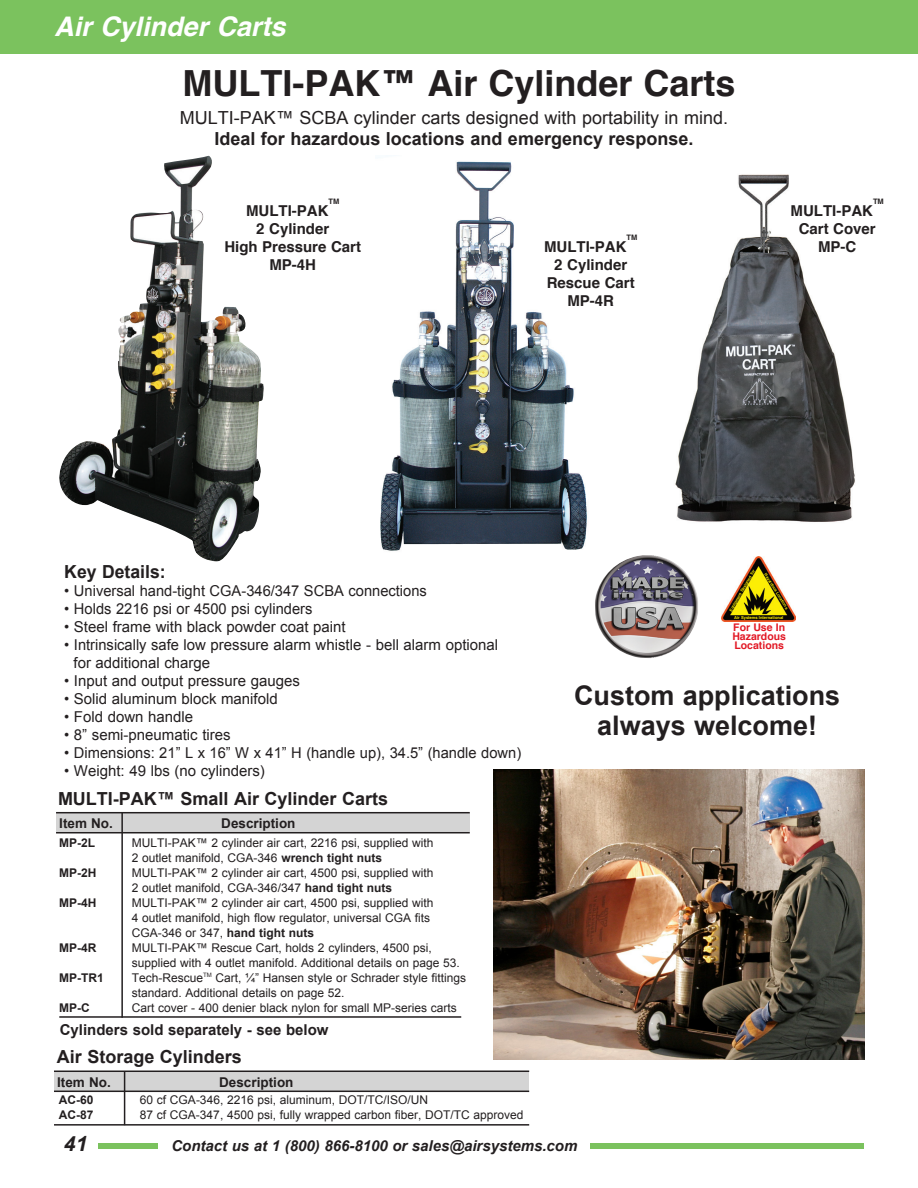
<style>
.page{position:relative;width:918px;height:1188px;background:#fff}
.page>*{position:absolute;margin:0;border:0;box-sizing:border-box;transform-origin:0 0}
.t1{font:700 36px "Helvetica";color:#231f20}
.t2{font:700 27px/30px "Arial";color:#231f20;text-align:center}
.t3{font:italic 700 27px "Helvetica";color:#fff}
.t4{font:italic 700 21px "Arial";color:#231f20}
.t5{font:700 18px "Arial";color:#231f20}
.t6{font:18px "Arial";color:#231f20}
.t7{font:15px "Arial";color:#231f20}
.t8{font:700 15px "Helvetica";color:#231f20}
.t9{font:italic 700 15px "Arial";color:#231f20}
.t10{font:700 15px "Arial";color:#231f20}
.t11{font:700 13.5px "Arial";color:#231f20}
.t12{font:12px "Arial";color:#231f20}
.t13{font:700 12px "Arial";color:#231f20}
.t14{font:700 10.5px/9px "Helvetica";color:#e21926;text-align:justify}
.t15{font:700 7.5px "Helvetica";color:#231f20}
.t16{font:700 4.05px "Helvetica";color:#fff101}
.s1{font-weight:700}
</style>
<div class="page">
<img style="left:380px;top:161px;width:207px;height:390px">
<div style="left:56px;top:814px;width:414px;height:18px;background:#d4d4d4"></div>
<img style="left:59px;top:156px;width:205px;height:406px">
<hr style="left:56px;top:812px;width:414px;height:1px;background:#231f20">
<hr style="left:56px;top:832px;width:414px;height:1px;background:#231f20">
<hr style="left:121px;top:813px;width:2px;height:205px;background:#231f20">
<div style="left:0;top:0;width:918px;height:54px;background:#7bc25e"></div>
<div style="left:58px;top:1143px;width:806px;height:6px;background:#7bc25e"></div>
<div style="left:54px;top:1134px;width:43px;height:23px;background:#fff"></div>
<div style="left:159px;top:1134px;width:431px;height:24px;background:#fff"></div>
<img style="left:722px;top:557px;width:74px;height:65px">
<img style="left:595px;top:555px;width:103px;height:103px">
<div style="left:55px;top:1072px;width:474px;height:19px;background:#d4d4d4"></div>
<hr style="left:54px;top:1071px;width:475px;height:1px;background:#231f20">
<hr style="left:54px;top:1091px;width:475px;height:1px;background:#231f20">
<hr style="left:124px;top:1071px;width:1px;height:54px;background:#231f20">
<hr style="left:54px;top:1124px;width:475px;height:2px;background:#231f20">
<img style="left:675px;top:174px;width:180px;height:348px">
<hr style="left:59px;top:1016px;width:402px;height:2px;background:#231f20">
<img style="left:493px;top:770px;width:371px;height:289px">
<p class="t3" style="left:54px;top:5px;width:233px">Air Cylinder Carts</p>
<p class="t1" style="left:182px;top:55px;width:555px">MULTI-PAK™ Air Cylinder Carts</p>
<p class="t6" style="left:180px;top:106px;width:550px">MULTI-PAK™ SCBA cylinder carts designed with portability in mind.</p>
<p class="t5" style="left:214px;top:127px;width:481px">Ideal for hazardous locations and emergency response.</p>
<p class="t15" style="left:329px;top:195px;width:12px">TM</p>
<p class="t8" style="left:256px;top:217px;width:74px">2 Cylinder</p>
<p class="t8" style="left:224px;top:235px;width:138px">High Pressure Cart</p>
<p class="t8" style="left:269px;top:253px;width:48px">MP-4H</p>
<p class="t8" style="left:246px;top:199px;width:84px">MULTI-PAK</p>
<p class="t15" style="left:627px;top:231px;width:12px">TM</p>
<p class="t8" style="left:554px;top:253px;width:74px">2 Cylinder</p>
<p class="t8" style="left:547px;top:271px;width:89px">Rescue Cart</p>
<p class="t8" style="left:567px;top:289px;width:48px">MP-4R</p>
<p class="t8" style="left:544px;top:235px;width:84px">MULTI-PAK</p>
<p class="t15" style="left:873px;top:195px;width:12px">TM</p>
<p class="t8" style="left:799px;top:217px;width:79px">Cart Cover</p>
<p class="t8" style="left:818px;top:235px;width:40px">MP-C</p>
<p class="t8" style="left:791px;top:199px;width:84px">MULTI-PAK</p>
<p class="t5" style="left:64px;top:559px;width:103px">Key Details:</p>
<p class="t7" style="left:64px;top:580px;width:364px">• Universal hand-tight CGA-346/347 SCBA connections</p>
<p class="t7" style="left:64px;top:598px;width:250px">• Holds 2216 psi or 4500 psi cylinders</p>
<p class="t7" style="left:64px;top:616px;width:283px">• Steel frame with black powder coat paint</p>
<p class="t7" style="left:64px;top:634px;width:435px">• Intrinsically safe low pressure alarm whistle - bell alarm optional</p>
<p class="t7" style="left:74px;top:652px;width:138px">for additional charge</p>
<p class="t7" style="left:64px;top:670px;width:237px">• Input and output pressure gauges</p>
<p class="t7" style="left:64px;top:688px;width:215px">• Solid aluminum block manifold</p>
<p class="t7" style="left:64px;top:706px;width:130px">• Fold down handle</p>
<p class="t7" style="left:64px;top:724px;width:168px">• 8” semi-pneumatic tires</p>
<p class="t7" style="left:64px;top:742px;width:458px">• Dimensions: 21” L x 16” W x 41” H (handle up), 34.5” (handle down)</p>
<p class="t7" style="left:64px;top:760px;width:202px">• Weight: 49 lbs (no cylinders)</p>
<p class="t5" style="left:58px;top:787px;width:332px">MULTI-PAK™ Small Air Cylinder Carts</p>
<p class="t13" style="left:59px;top:835px;width:37px">MP-2L</p>
<p class="t12" style="left:132px;top:835px;width:303px">MULTI-PAK™ 2 cylinder air cart, 2216 psi, supplied with</p>
<p class="t12" style="left:132px;top:850px;width:252px">2 outlet manifold, CGA-346 <span class="s1">wrench tight nuts</span></p>
<p class="t13" style="left:59px;top:865px;width:39px">MP-2H</p>
<p class="t12" style="left:132px;top:865px;width:303px">MULTI-PAK™ 2 cylinder air cart, 4500 psi, supplied with</p>
<p class="t12" style="left:132px;top:880px;width:262px">2 outlet manifold, CGA-346/347 <span class="s1">hand tight nuts</span></p>
<p class="t13" style="left:59px;top:895px;width:39px">MP-4H</p>
<p class="t12" style="left:132px;top:895px;width:303px">MULTI-PAK™ 2 cylinder air cart, 4500 psi, supplied with</p>
<p class="t12" style="left:132px;top:910px;width:300px">4 outlet manifold, high flow regulator, universal CGA fits</p>
<p class="t12" style="left:132px;top:925px;width:184px">CGA-346 or 347, <span class="s1">hand tight nuts</span></p>
<p class="t13" style="left:59px;top:940px;width:39px">MP-4R</p>
<p class="t12" style="left:132px;top:940px;width:301px">MULTI-PAK™ Rescue Cart, holds 2 cylinders, 4500 psi,</p>
<p class="t12" style="left:132px;top:955px;width:329px">supplied with 4 outlet manifold. Additional details on page 53.</p>
<p class="t13" style="left:59px;top:970px;width:46px">MP-TR1</p>
<p class="t12" style="left:132px;top:970px;width:336px">Tech-Rescue<sup>TM</sup> Cart, ¼” Hansen style or Schrader style fittings</p>
<p class="t12" style="left:132px;top:985px;width:214px">standard. Additional details on page 52.</p>
<p class="t13" style="left:59px;top:1000px;width:32px">MP-C</p>
<p class="t12" style="left:132px;top:1000px;width:326px">Cart cover - 400 denier black nylon for small MP-series carts</p>
<p class="t11" style="left:59px;top:815px;width:55px">Item No.</p>
<p class="t11" style="left:221px;top:815px;width:76px">Description</p>
<p class="t10" style="left:60px;top:1019px;width:270px">Cylinders sold separately - see below</p>
<p class="t5" style="left:57px;top:1045px;width:187px">Air Storage Cylinders</p>
<p class="t11" style="left:57px;top:1073px;width:55px">Item No.</p>
<p class="t11" style="left:219px;top:1073px;width:76px">Description</p>
<p class="t13" style="left:59px;top:1092px;width:36px">AC-60</p>
<p class="t12" style="left:140px;top:1092px;width:290px">60 cf CGA-346, 2216 psi, aluminum, DOT/TC/ISO/UN</p>
<p class="t13" style="left:59px;top:1107px;width:36px">AC-87</p>
<p class="t12" style="left:140px;top:1107px;width:385px">87 cf CGA-347, 4500 psi, fully wrapped carbon fiber, DOT/TC approved</p>
<p class="t16" style="left:728px;top:609px;width:49px;rotate:-60deg">E quipment D esigned for</p>
<p class="t16" style="left:768px;top:572px;width:43px;rotate:58deg">H azardous Locations</p>
<p class="t16" style="left:734px;top:615px;width:51px">Air Systems International</p>
<p class="t14" style="left:732px;top:623px;width:55px">For Use In Hazardous Locations</p>
<p class="t2" style="left:574px;top:682px;width:268px">Custom applications always welcome!</p>
<p class="t4" style="left:64px;top:1130px;width:25px">41</p>
<p class="t9" style="left:171px;top:1136px;width:408px">Contact us at 1 (800) 866-8100 or sales@airsystems.com</p>
</div>
